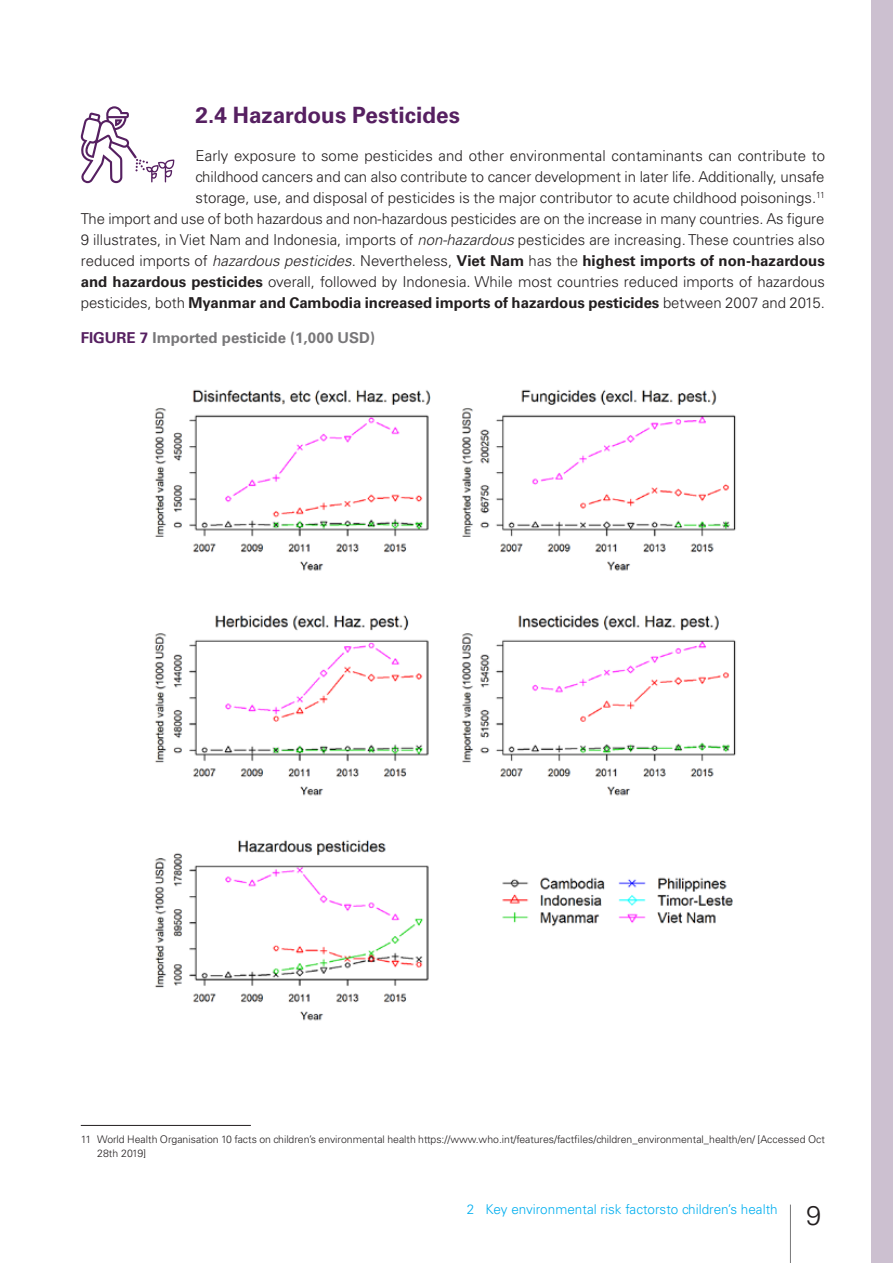
<style>
.page{position:relative;width:893px;height:1263px;background:#fff}
.page>*{position:absolute;margin:0;border:0;box-sizing:border-box;transform-origin:0 0}
.t1{font:300 27px "Univers LT Std";color:#231f20}
.Head2-2{font:700 22.5px "Univers LT Std";color:#562061}
.Body{font:300 15px/21px "Univers LT Std";color:#231f20;text-align:right}
.Figure-title{font:700 15px "Univers LT Std";color:#787779}
.t2{font:300 13.5px "Univers LT Std";color:#00aeef}
.Footnote{font:300 10.5px/13.5px "Univers LT Std";color:#231f20}
.s1{font-style:italic}
.s2{font-weight:700}
.s3{color:#562061}
</style>
<div class="page">
<hr style="left:790px;top:1204px;width:1px;height:59px;background:#787779">
<hr style="left:81px;top:1125px;width:170px;height:1px;background:#231f20">
<img style="left:154px;top:389px;width:582px;height:632px">
<div style="left:872px;top:0;width:21px;height:1263px;background:#ccc0d0"></div>
<svg style="left:80px;top:106px;width:94px;height:77px"></svg>
<p class="Head2-2" style="left:196px;top:101px;width:266px">2.4 Hazardous Pesticides</p>
<p class="Body" style="left:81px;top:145px;width:746px">Early exposure to some pesticides and other environmental contaminants can contribute to<br>childhood cancers and can also contribute to cancer development in later life. Additionally, unsafe<br>storage, use, and disposal of pesticides is the major contributor to acute childhood poisonings.<sup>11<br></sup>The import and use of both hazardous and non-hazardous pesticides are on the increase in many countries. As figure 9 illustrates, in Viet Nam and Indonesia, imports of <span class="s1">non-hazardous</span> pesticides are increasing. These countries also reduced imports of <span class="s1">hazardous pesticides</span>. Nevertheless, <span class="s2">Viet Nam</span> has the <span class="s2">highest imports of non-hazardous and hazardous pesticides</span> overall, followed by Indonesia. While most countries reduced imports of hazardous pesticides, both <span class="s2">Myanmar and Cambodia increased imports of hazardous pesticides</span> between 2007 and 2015.</p>
<p class="Figure-title" style="left:81px;top:329px;width:296px"><span class="s3">FIGURE 7</span> Imported pesticide (1,000 USD)</p>
<p class="Footnote" style="left:97px;top:1133px;width:729px;text-indent:-16px">11 World Health Organisation 10 facts on children’s environmental health https://www.who.int/features/factfiles/children_environmental_health/en/ [Accessed Oct<br>28th 2019]</p>
<p class="t2" style="left:467px;top:1201px;width:312px">2 Key environmental risk factorsto children’s health</p>
<h1 class="t1" style="left:806px;top:1199px;width:17px">9</h1>
</div>
